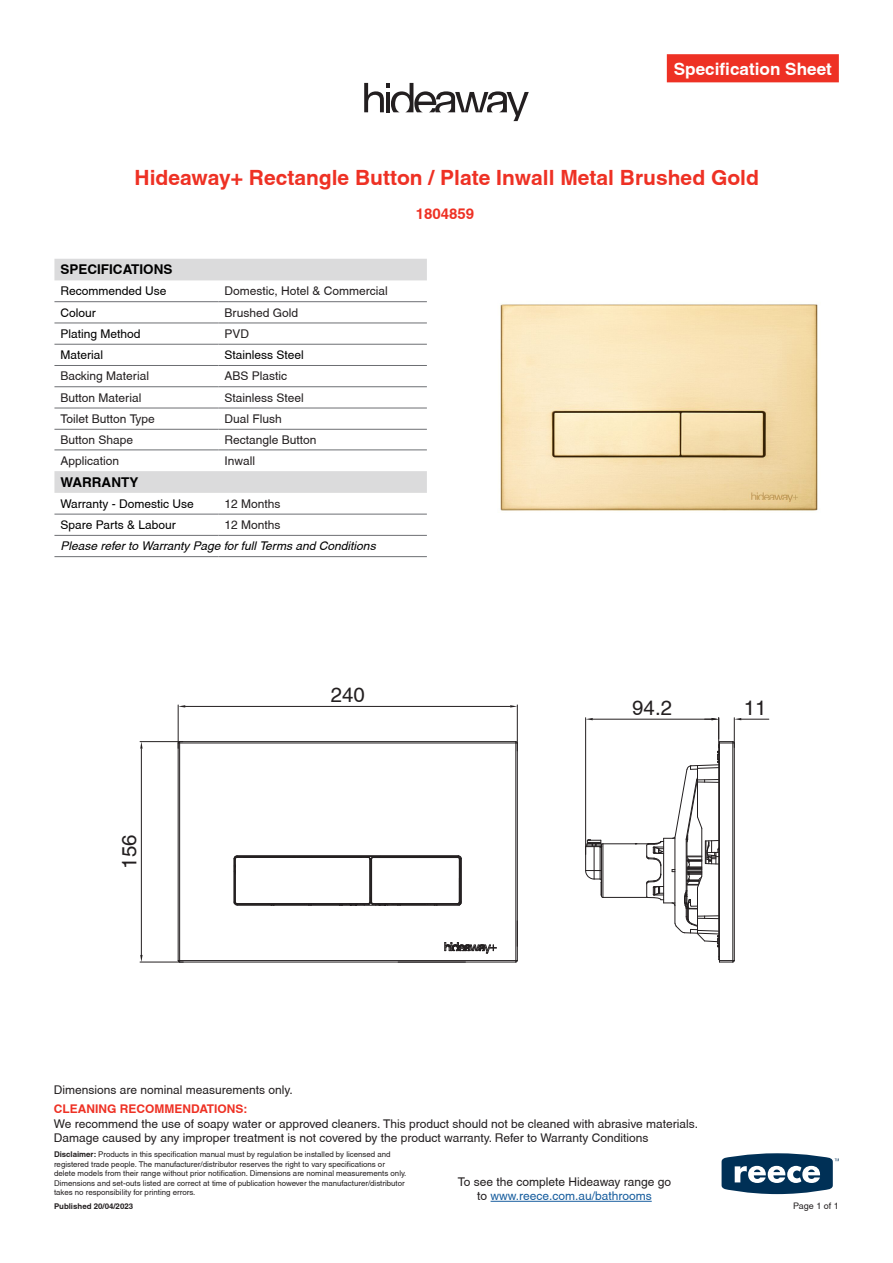
<style>
.page{position:relative;width:893px;height:1263px;background:#fff}
.page>*{position:absolute;margin:0;border:0;box-sizing:border-box;transform-origin:0 0}
.t1{font:700 21px "Helvetica";color:#ee3124}
.t2{font:20.4px "Helvetica";color:#231f20}
.t3{font:700 17.1px "Helvetica";color:#fff}
.t4{font:700 15px "Helvetica";color:#ee3124}
.t5{font:700 13.5px "Helvetica";color:#000}
.t6{font:12px/14.4px "Helvetica";color:#231f20;text-align:center}
.t7{font:12px "Helvetica";color:#000}
.t8{font:italic 12px "Helvetica";color:#000}
.t9{font:700 12px "Helvetica";color:#ee3124}
.t10{font:9px "Helvetica";color:#231f20}
.t11{font:7.8px/9.4px "Helvetica";color:#231f20}
.t12{font:700 7.8px "Helvetica";color:#231f20}
.s1{font-weight:700}
.s2{color:#175d9e}
</style>
<div class="page">
<svg style="left:722px;top:1153px;width:117px;height:41px"></svg>
<div style="left:667px;top:54px;width:172px;height:28px;background:#ee3124"></div>
<hr style="left:178px;top:743px;width:1px;height:217px;background:#231f20">
<svg style="left:179px;top:741px;width:337px;height:222px"></svg>
<hr style="left:517px;top:743px;width:1px;height:217px;background:#231f20">
<hr style="left:603px;top:897px;width:45px;height:1px;background:#231f20">
<hr style="left:603px;top:843px;width:32px;height:1px;background:#231f20">
<hr style="left:718px;top:745px;width:1px;height:214px;background:#231f20">
<hr style="left:719px;top:742px;width:1px;height:220px;background:#231f20">
<hr style="left:732px;top:742px;width:1px;height:220px;background:#231f20">
<hr style="left:734px;top:743px;width:1px;height:217px;background:#231f20">
<svg style="left:719px;top:956px;width:16px;height:7px"></svg>
<hr style="left:237px;top:904px;width:132px;height:1px;background:#231f20">
<hr style="left:236px;top:856px;width:222px;height:1px;background:#231f20">
<svg style="left:585px;top:839px;width:19px;height:59px"></svg>
<svg style="left:293px;top:855px;width:20px;height:3px"></svg>
<svg style="left:233px;top:855px;width:14px;height:51px"></svg>
<svg style="left:339px;top:855px;width:123px;height:53px"></svg>
<svg style="left:444px;top:942px;width:53px;height:12px"></svg>
<hr style="left:585px;top:718px;width:1px;height:136px;background:#231f20">
<hr style="left:593px;top:719px;width:119px;height:1px;background:#231f20">
<svg style="left:586px;top:718px;width:7px;height:2px"></svg>
<svg style="left:635px;top:718px;width:134px;height:229px"></svg>
<hr style="left:178px;top:705px;width:1px;height:43px;background:#231f20">
<hr style="left:517px;top:705px;width:1px;height:46px;background:#231f20">
<hr style="left:185px;top:706px;width:325px;height:1px;background:#231f20">
<svg style="left:178px;top:705px;width:7px;height:2px"></svg>
<svg style="left:510px;top:705px;width:7px;height:2px"></svg>
<hr style="left:140px;top:741px;width:43px;height:1px;background:#231f20">
<hr style="left:140px;top:962px;width:43px;height:1px;background:#231f20">
<hr style="left:141px;top:749px;width:1px;height:206px;background:#231f20">
<svg style="left:140px;top:742px;width:3px;height:7px"></svg>
<svg style="left:140px;top:955px;width:3px;height:7px"></svg>
<hr style="left:398px;top:962px;width:67px;height:1px;background:#231f20">
<hr style="left:491px;top:1201px;width:161px;height:1px;background:#175d9e">
<img style="left:500px;top:304px;width:318px;height:207px">
<svg style="left:364px;top:83px;width:165px;height:38px"></svg>
<svg style="left:54px;top:259px;width:373px;height:234px"></svg>
<hr style="left:54px;top:301px;width:165px;height:1px;background:#6d6f73">
<hr style="left:219px;top:301px;width:208px;height:1px;background:#6d6f73">
<hr style="left:54px;top:323px;width:165px;height:1px;background:#6d6f73">
<hr style="left:219px;top:323px;width:208px;height:1px;background:#6d6f73">
<hr style="left:54px;top:344px;width:165px;height:1px;background:#6d6f73">
<hr style="left:219px;top:344px;width:208px;height:1px;background:#6d6f73">
<hr style="left:54px;top:365px;width:165px;height:1px;background:#6d6f73">
<hr style="left:219px;top:365px;width:208px;height:1px;background:#6d6f73">
<hr style="left:54px;top:386px;width:165px;height:1px;background:#6d6f73">
<hr style="left:219px;top:386px;width:208px;height:1px;background:#6d6f73">
<hr style="left:54px;top:408px;width:165px;height:1px;background:#6d6f73">
<hr style="left:219px;top:408px;width:208px;height:1px;background:#6d6f73">
<hr style="left:54px;top:429px;width:165px;height:1px;background:#6d6f73">
<hr style="left:219px;top:429px;width:208px;height:1px;background:#6d6f73">
<hr style="left:54px;top:450px;width:165px;height:1px;background:#6d6f73">
<hr style="left:219px;top:450px;width:208px;height:1px;background:#6d6f73">
<hr style="left:54px;top:514px;width:165px;height:1px;background:#6d6f73">
<hr style="left:219px;top:514px;width:208px;height:1px;background:#6d6f73">
<hr style="left:54px;top:535px;width:165px;height:1px;background:#6d6f73">
<hr style="left:219px;top:535px;width:208px;height:1px;background:#6d6f73">
<hr style="left:54px;top:556px;width:165px;height:1px;background:#6d6f73">
<hr style="left:219px;top:556px;width:208px;height:1px;background:#6d6f73">
<h3 class="t3" style="left:674px;top:59px;width:160px">Specification Sheet</h3>
<h1 class="t1" style="left:135px;top:165px;width:626px">Hideaway+ Rectangle Button / Plate Inwall Metal Brushed Gold</h1>
<p class="t5" style="left:60px;top:261px;width:114px">SPECIFICATIONS</p>
<p class="t7" style="left:60px;top:284px;width:108px">Recommended Use</p>
<p class="t6" style="left:225px;top:284px;width:165px">Domestic, Hotel &amp; Commercial</p>
<p class="t7" style="left:60px;top:305px;width:37px">Colour</p>
<p class="t6" style="left:225px;top:305px;width:75px">Brushed Gold</p>
<p class="t7" style="left:60px;top:327px;width:82px">Plating Method</p>
<p class="t6" style="left:225px;top:326px;width:26px">PVD</p>
<p class="t7" style="left:60px;top:348px;width:44px">Material</p>
<p class="t7" style="left:225px;top:348px;width:81px">Stainless Steel</p>
<p class="t6" style="left:60px;top:369px;width:90px">Backing Material</p>
<p class="t6" style="left:225px;top:369px;width:64px">ABS Plastic</p>
<p class="t6" style="left:60px;top:390px;width:82px">Button Material</p>
<p class="t6" style="left:225px;top:390px;width:81px">Stainless Steel</p>
<p class="t6" style="left:60px;top:412px;width:96px">Toilet Button Type</p>
<p class="t6" style="left:225px;top:412px;width:59px">Dual Flush</p>
<p class="t6" style="left:60px;top:432px;width:74px">Button Shape</p>
<p class="t6" style="left:225px;top:432px;width:94px">Rectangle Button</p>
<p class="t6" style="left:60px;top:453px;width:60px">Application</p>
<p class="t6" style="left:225px;top:453px;width:32px">Inwall</p>
<p class="t5" style="left:60px;top:474px;width:79px">WARRANTY</p>
<p class="t7" style="left:60px;top:497px;width:135px">Warranty - Domestic Use</p>
<p class="t6" style="left:225px;top:496px;width:58px">12 Months</p>
<p class="t7" style="left:60px;top:518px;width:117px">Spare Parts &amp; Labour</p>
<p class="t6" style="left:225px;top:518px;width:58px">12 Months</p>
<p class="t8" style="left:60px;top:539px;width:317px">Please refer to Warranty Page for full Terms and Conditions</p>
<p class="t4" style="left:416px;top:205px;width:60px">1804859</p>
<h2 class="t2" style="left:117px;top:869px;width:36px;rotate:-90deg">156</h2>
<h2 class="t2" style="left:331px;top:683px;width:36px">240</h2>
<p class="t6" style="left:54px;top:1083px;width:240px">Dimensions are nominal measurements only.</p>
<h2 class="t2" style="left:632px;top:696px;width:41px">94.2</h2>
<h2 class="t2" style="left:744px;top:696px;width:24px">11</h2>
<p class="t9" style="left:54px;top:1102px;width:195px">CLEANING RECOMMENDATIONS:</p>
<p class="t6" style="left:54px;top:1116px;width:646px;text-align:left">We recommend the use of soapy water or approved cleaners. This product should not be cleaned with abrasive materials.<br>Damage caused by any improper treatment is not covered by the product warranty. Refer to Warranty Conditions</p>
<p class="t11" style="left:54px;top:1150px;width:354px"><span class="s1">Disclaimer:</span> Products in this specification manual must by regulation be installed by licensed and registered trade people. The manufacturer/distributor reserves the right to vary specifications or delete models from their range without prior notification. Dimensions are nominal measurements only.<br>Dimensions and set-outs listed are correct at time of publication however the manufacturer/distributor takes no responsibility for printing errors.</p>
<p class="t12" style="left:54px;top:1201px;width:81px">Published 20/04/2023</p>
<p class="t6" style="left:458px;top:1174px;width:215px">To see the complete Hideaway range go to <span class="s2">www.reece.com.au/bathrooms</span></p>
<p class="t10" style="left:793px;top:1200px;width:47px">Page 1 of 1</p>
</div>
